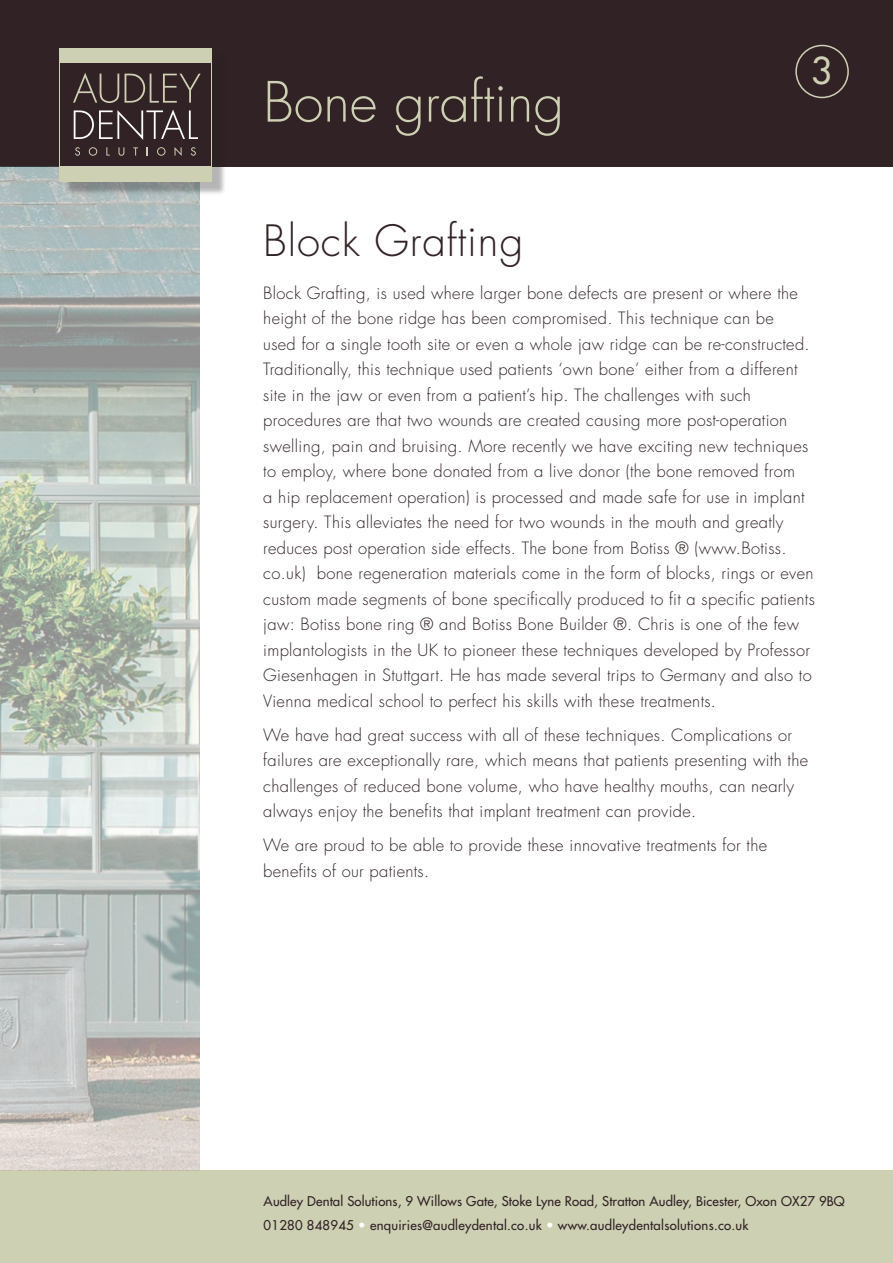
<style>
.page{position:relative;width:893px;height:1263px;background:#fff}
.page>*{position:absolute;margin:0;border:0;box-sizing:border-box;transform-origin:0 0}
.t1{font:300 54px "Futura";color:#ced0b4}
.t2{font:300 42px "Futura";letter-spacing:.02em;color:#312225}
.t3{font:36px "Futura";color:#ced0b4}
.t4{font:300 16.5px/25.5px "Futura";letter-spacing:.02em;color:#312225}
.t5{font:13.2px "Futura";letter-spacing:.01em;color:#312225}
.s1{color:#fff}
</style>
<div class="page">
<div style="left:0;top:0;width:893px;height:166px;background:#312225"></div>
<div style="left:0;top:1170px;width:893px;height:93px;background:#ced0b4"></div>
<div style="left:795px;top:45px;width:54px;height:53px;border:2px solid #ced0b4;border-radius:50%"></div>
<img style="left:0;top:166px;width:200px;height:1004px">
<div style="left:64px;top:53px;width:162px;height:143px;background:#231f20;opacity:.33"></div>
<div style="left:60px;top:49px;width:152px;height:133px;background:#ced0b4"></div>
<div style="left:61px;top:64px;width:150px;height:102px;background:#312225"></div>
<svg style="left:75px;top:147px;width:5px;height:9px"></svg>
<svg style="left:89px;top:147px;width:8px;height:9px"></svg>
<svg style="left:106px;top:147px;width:4px;height:9px"></svg>
<svg style="left:118px;top:147px;width:6px;height:9px"></svg>
<svg style="left:133px;top:147px;width:5px;height:9px"></svg>
<svg style="left:157px;top:147px;width:9px;height:9px"></svg>
<svg style="left:175px;top:147px;width:7px;height:9px"></svg>
<svg style="left:191px;top:147px;width:5px;height:9px"></svg>
<svg style="left:73px;top:73px;width:46px;height:30px"></svg>
<svg style="left:125px;top:74px;width:76px;height:29px"></svg>
<svg style="left:74px;top:110px;width:124px;height:30px"></svg>
<p class="t1" style="left:263px;top:67px;width:302px">Bone grafting</p>
<p class="t3" style="left:811px;top:47px;width:22px">3</p>
<p class="t2" style="left:263px;top:214px;width:261px">Block Grafting</p>
<p class="t4" style="left:263px;top:280px;width:553px">Block Grafting, is used where larger bone defects are present or where the height of the bone ridge has been compromised. This technique can be<br>used for a single tooth site or even a whole jaw ridge can be re-constructed.<br>Traditionally, this technique used patients ‘own bone’ either from a different site in the jaw or even from a patient’s hip. The challenges with such procedures are that two wounds are created causing more post-operation swelling, pain and bruising. More recently we have exciting new techniques to employ, where bone donated from a live donor (the bone removed from<br>a hip replacement operation) is processed and made safe for use in implant surgery. This alleviates the need for two wounds in the mouth and greatly reduces post operation side effects. The bone from Botiss ® (www.Botiss. co.uk) bone regeneration materials come in the form of blocks, rings or even custom made segments of bone specifically produced to fit a specific patients jaw: Botiss bone ring ® and Botiss Bone Builder ®. Chris is one of the few implantologists in the UK to pioneer these techniques developed by Professor Giesenhagen in Stuttgart. He has made several trips to Germany and also to Vienna medical school to perfect his skills with these treatments.</p>
<p class="t4" style="left:263px;top:722px;width:546px">We have had great success with all of these techniques. Complications or failures are exceptionally rare, which means that patients presenting with the challenges of reduced bone volume, who have healthy mouths, can nearly always enjoy the benefits that implant treatment can provide.</p>
<p class="t4" style="left:263px;top:833px;width:505px">We are proud to be able to provide these innovative treatments for the benefits of our patients.</p>
<p class="t5" style="left:264px;top:1193px;width:583px">Audley Dental Solutions, 9 Willows Gate, Stoke Lyne Road, Stratton Audley, Bicester, Oxon OX27 9BQ</p>
<p class="t5" style="left:264px;top:1216px;width:486px">01280 848945 <span class="s1">•</span> enquiries@audleydental.co.uk <span class="s1">•</span> www.audleydentalsolutions.co.uk</p>
</div>
